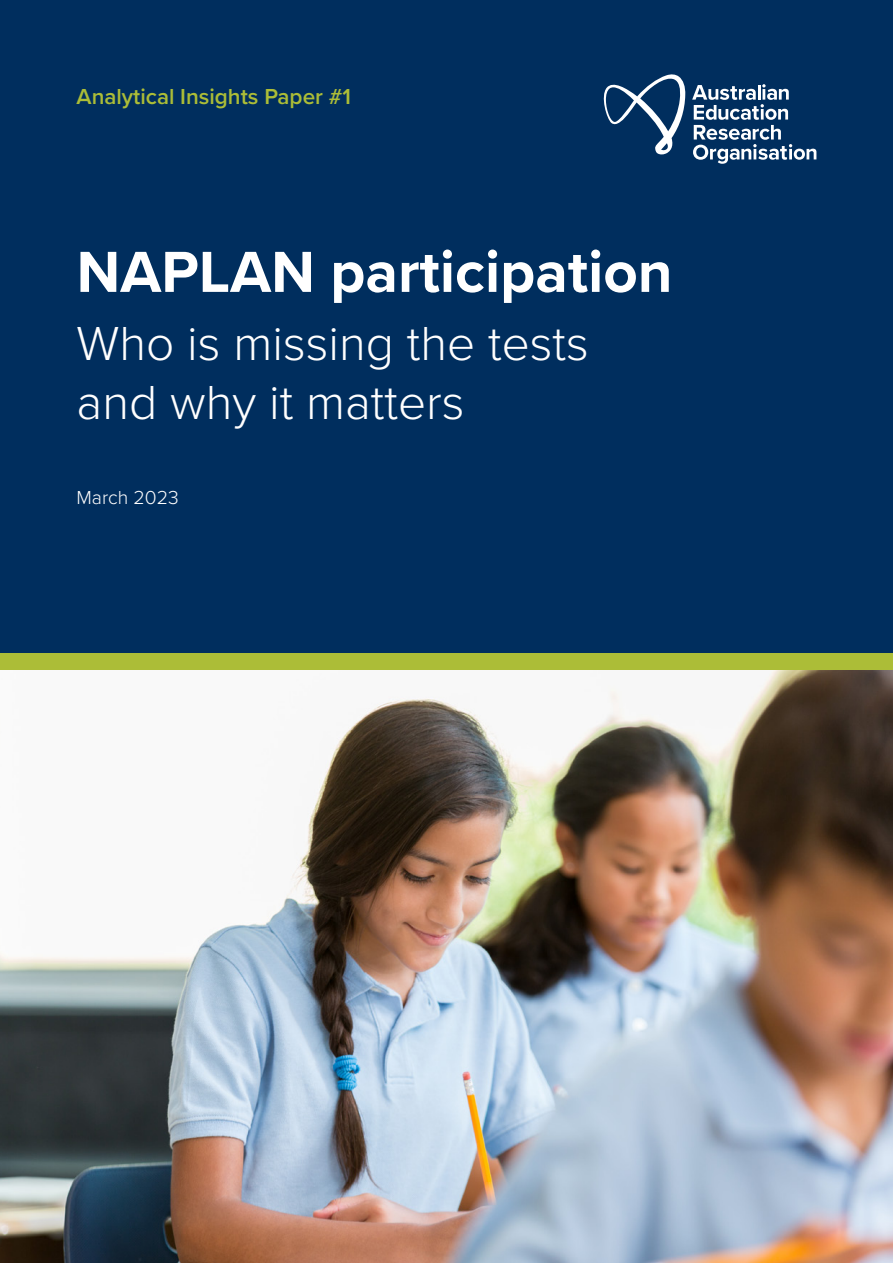
<style>
.page{position:relative;width:893px;height:1263px;background:#fff}
.page>*{position:absolute;margin:0;border:0;box-sizing:border-box;transform-origin:0 0}
.Document_title{font:700 60px "Proxima Nova";color:#fff}
.Document_subtitle{font:300 49.5px/59.4px "Proxima Nova";color:#fff}
.Category_title{font:600 22.5px "Proxima Nova";color:#acbd37}
.Date{font:300 19.5px "Proxima Nova";color:#fff}
</style>
<div class="page">
<div style="left:0;top:0;width:893px;height:653px;background:#002e5e"></div>
<div style="left:0;top:653px;width:893px;height:17px;background:#acbd37"></div>
<svg style="left:604px;top:74px;width:82px;height:80px"></svg>
<svg style="left:692px;top:84px;width:124px;height:80px"></svg>
<img style="left:0;top:670px;width:893px;height:593px">
<p class="Category_title" style="left:77px;top:80px;width:276px">Analytical Insights Paper #1</p>
<h1 class="Document_title" style="left:77px;top:227px;width:597px">NAPLAN participation</h1>
<h2 class="Document_subtitle" style="left:77px;top:311px;width:514px">Who is missing the tests and why it matters</h2>
<p class="Date" style="left:77px;top:483px;width:104px">March 2023</p>
</div>
